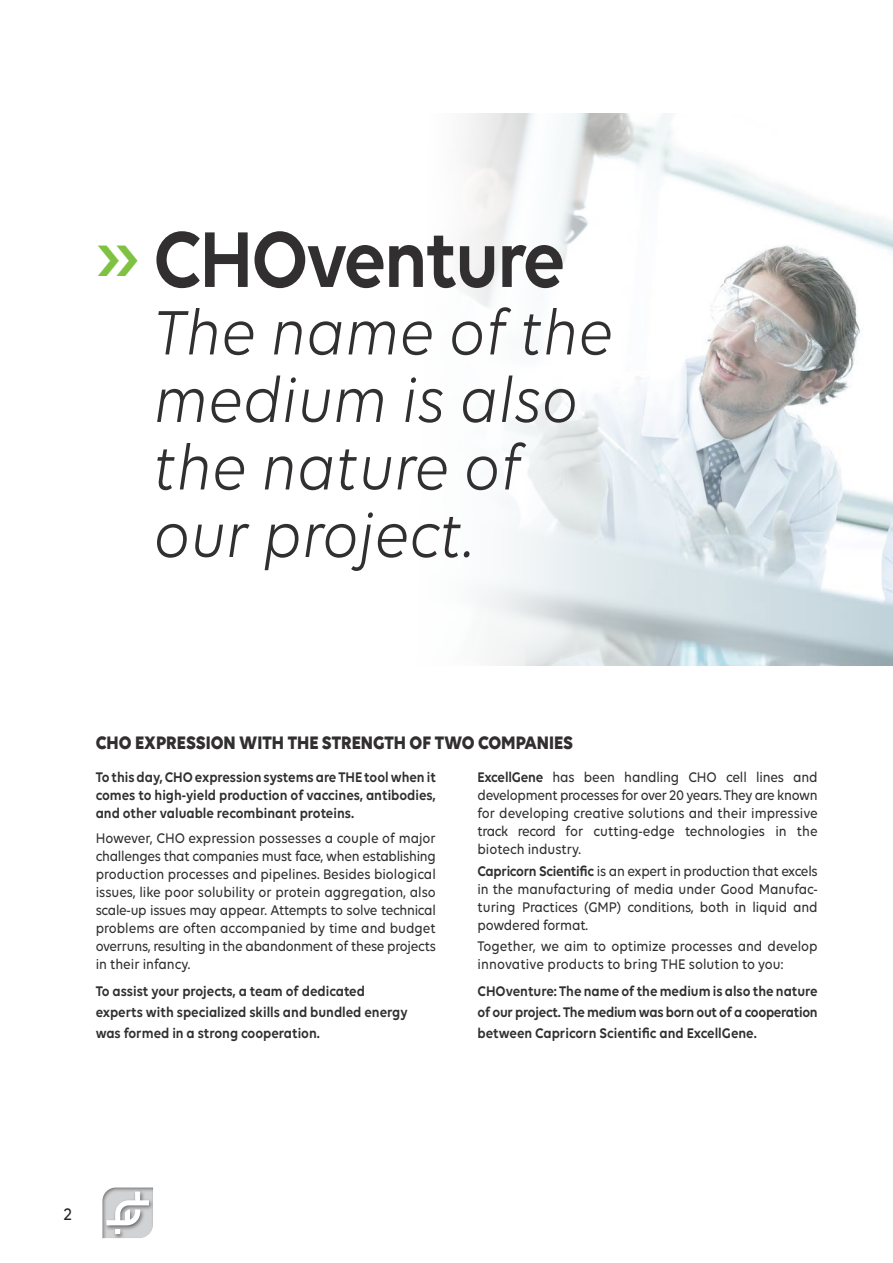
<style>
.page{position:relative;width:893px;height:1263px;background:#fff}
.page>*{position:absolute;margin:0;border:0;box-sizing:border-box;transform-origin:0 0}
.Einf__Abs{font:600 85.05px "Volte";letter-spacing:-.03em;color:#312f30;scale:.9 1}
.Einf__Abs-2{font:italic 67.5px/67.5px "Volte";color:#312f30;scale:.9 1}
.Einf__Abs-3{font:900 43.5px "Aaux Next";color:#7fc241}
.Einf__Abs-4{font:700 19.5px "Volte";color:#312f30;scale:.9 1}
.t1{font:500 18px "Volte";color:#231f20;scale:.9 1}
.Einf__Abs-5{font:500 15px/18px "Volte";color:#312f30;text-align:justify;scale:.9 1}
.Einf__Abs-6{font:600 15px/21px "Volte";color:#312f30;text-align:justify;scale:.9 1}
.s1{font-weight:600}
</style>
<div class="page">
<div style="left:102px;top:1187px;width:51px;height:53px;background:#231f20;opacity:.59"></div>
<img style="left:464px;top:114px;width:429px;height:551px">
<p class="Einf__Abs-3" style="left:96px;top:229px;width:46px">&gt;&gt;</p>
<p class="Einf__Abs" style="left:153px;top:209px;width:459px">CHOventure</p>
<p class="Einf__Abs-2" style="left:153px;top:297px;width:512px">The name of the medium is also the nature of our project.</p>
<p class="Einf__Abs-4" style="left:96px;top:731px;width:532px">CHO EXPRESSION WITH THE STRENGTH OF TWO COMPANIES</p>
<p class="Einf__Abs-5" style="left:477px;top:767px;width:379px"><span class="s1">ExcellGene</span> has been handling CHO cell lines and development processes for over 20 years. They are known for developing creative solutions and their impressive track record for cutting-edge technologies in the biotech industry.</p>
<p class="Einf__Abs-5" style="left:477px;top:862px;width:379px"><span class="s1">Capricorn Scientific</span> is an expert in production that excels in the manufacturing of media under Good Manufac&shy;turing Practices (GMP) conditions, both in liquid and powdered format.</p>
<p class="Einf__Abs-5" style="left:477px;top:937px;width:379px">Together, we aim to optimize processes and develop innovative products to bring THE solution to you:</p>
<p class="Einf__Abs-6" style="left:477px;top:980px;width:380px">CHOventure: The name of the medium is also the nature of our project. The medium was born out of a cooperation between Capricorn Scientific and ExcellGene.</p>
<p class="Einf__Abs-6" style="left:96px;top:767px;width:379px;line-height:18px">To this day, CHO expression systems are THE tool when it comes to high-yield production of vaccines, antibodies, and other valuable recombinant proteins.</p>
<p class="Einf__Abs-5" style="left:96px;top:829px;width:379px">However, CHO expression possesses a couple of major challenges that companies must face, when establishing production processes and pipelines. Besides biological issues, like poor solubility or protein aggregation, also scale-up issues may appear. Attempts to solve technical problems are often accompanied by time and budget overruns, resulting in the abandonment of these projects in their infancy.</p>
<p class="Einf__Abs-6" style="left:96px;top:980px;width:348px;text-align:left">To assist your projects, a team of dedicated experts with specialized skills and bundled energy was formed in a strong cooperation.</p>
<p class="t1" style="left:64px;top:1204px;width:11px">2</p>
</div>
